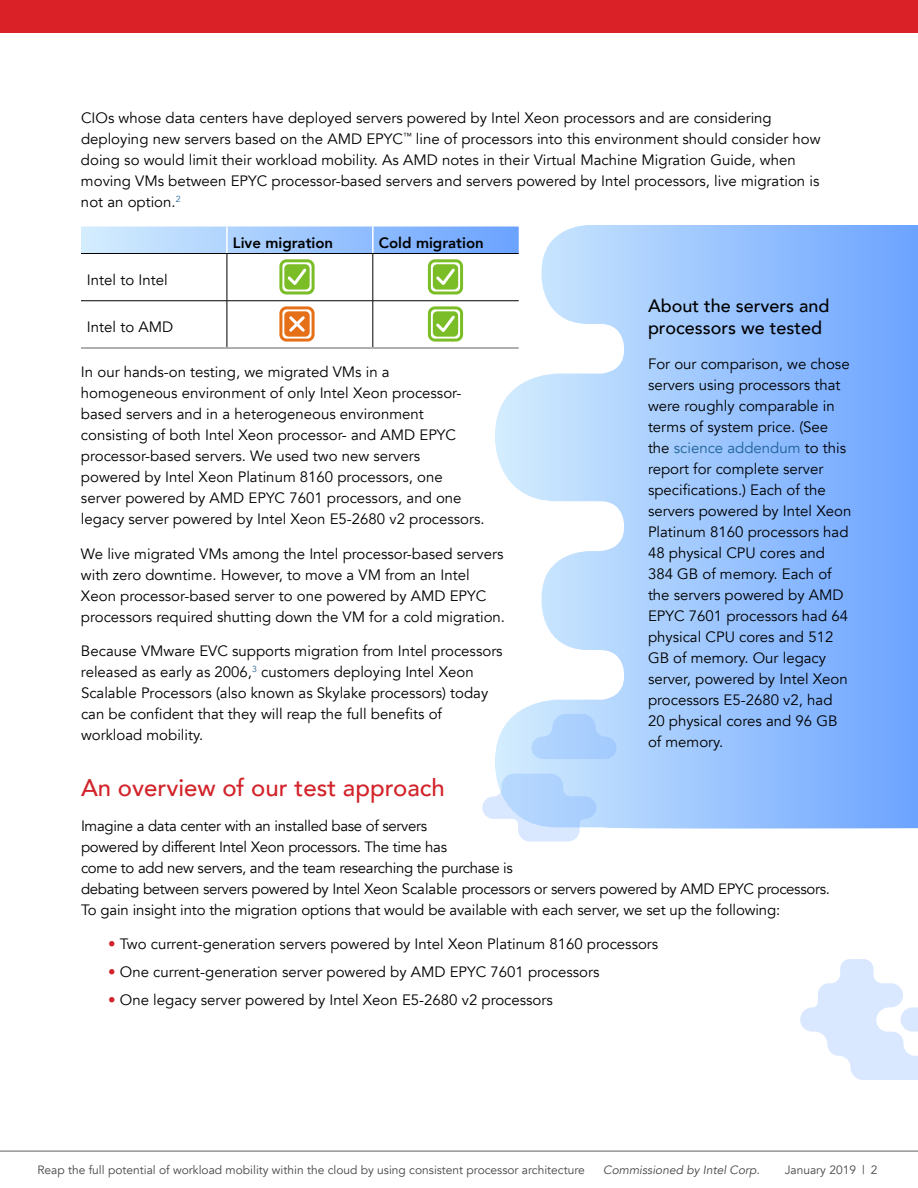
<style>
.page{position:relative;width:918px;height:1188px;background:#fff}
.page>*{position:absolute;margin:0;border:0;box-sizing:border-box;transform-origin:0 0}
.t1{font:500 24px "Avenir";color:#d2232a}
.t2{font:500 18px/21.6px "Avenir";color:#000}
.t3{font:15px/21px "Avenir";color:#000}
.t4{font:15px/21px "Avenir";letter-spacing:-.02em;color:#000}
.t5{font:800 15px "Avenir";color:#000}
.t6{font:12px "Avenir";color:#464547}
.t7{font:italic 12px "Avenir";color:#464547}
.s1{font-weight:800;color:#d2232a}
.s2{color:#1f6296}
</style>
<div class="page">
<hr style="left:0;top:1151px;width:918px;height:1px;background:#616264">
<svg style="left:495px;top:225px;width:423px;height:326px;background:#a6cbfe"></svg>
<svg style="left:495px;top:551px;width:423px;height:278px;background:#a3c9fe"></svg>
<svg style="left:81px;top:226px;width:438px;height:27px;background:#a1c8fe"></svg>
<hr style="left:226px;top:226px;width:2px;height:27px;background:#fff">
<hr style="left:372px;top:226px;width:2px;height:27px;background:#fff">
<hr style="left:227px;top:254px;width:1px;height:47px;background:#000">
<hr style="left:373px;top:254px;width:1px;height:47px;background:#000">
<hr style="left:81px;top:300px;width:146px;height:1px;background:#000">
<hr style="left:227px;top:300px;width:146px;height:1px;background:#000">
<hr style="left:227px;top:301px;width:1px;height:46px;background:#000">
<hr style="left:373px;top:300px;width:146px;height:1px;background:#000">
<hr style="left:373px;top:301px;width:1px;height:46px;background:#000">
<hr style="left:81px;top:253px;width:146px;height:1px;background:#000">
<hr style="left:227px;top:253px;width:146px;height:1px;background:#000">
<hr style="left:373px;top:253px;width:146px;height:1px;background:#000">
<hr style="left:81px;top:347px;width:146px;height:2px;background:#939598">
<hr style="left:227px;top:347px;width:146px;height:2px;background:#939598">
<hr style="left:373px;top:347px;width:146px;height:2px;background:#939598">
<svg style="left:531px;top:714px;width:86px;height:45px;background:#b1d4fe"></svg>
<svg style="left:482px;top:774px;width:115px;height:68px"></svg>
<svg style="left:800px;top:959px;width:118px;height:121px"></svg>
<div style="left:433px;top:264px;width:25px;height:26px;background:#7abd26;border-radius:4px"></div>
<div style="left:428px;top:259px;width:35px;height:35px;border:3px solid #7abd26;border-radius:6px"></div>
<svg style="left:433px;top:266px;width:25px;height:22px"></svg>
<div style="left:284px;top:264px;width:26px;height:26px;background:#7abd26;border-radius:4px"></div>
<div style="left:279px;top:259px;width:36px;height:35px;border:3px solid #7abd26;border-radius:6px"></div>
<svg style="left:285px;top:268px;width:24px;height:20px"></svg>
<div style="left:433px;top:311px;width:25px;height:26px;background:#7abd26;border-radius:4px"></div>
<div style="left:428px;top:306px;width:35px;height:36px;border:3px solid #7abd26;border-radius:6px"></div>
<svg style="left:433px;top:313px;width:25px;height:22px"></svg>
<div style="left:284px;top:311px;width:26px;height:26px;background:#e67017;border-radius:4px"></div>
<div style="left:279px;top:306px;width:36px;height:36px;border:3px solid #e67017;border-radius:6px"></div>
<svg style="left:289px;top:316px;width:16px;height:16px"></svg>
<div style="left:0;top:0;width:918px;height:32px;background:#da2128"></div>
<p class="t3" style="left:81px;top:108px;width:741px">CIOs whose data centers have deployed servers powered by Intel Xeon processors and are considering deploying new servers based on the AMD EPYC<sup>™</sup> line of processors into this environment should consider how doing so would limit their workload mobility. As AMD notes in their Virtual Machine Migration Guide, when moving VMs between EPYC processor-based servers and servers powered by Intel processors, live migration is not an option.<sup>2</sup></p>
<p class="t5" style="left:233px;top:231px;width:102px">Live migration</p>
<p class="t5" style="left:379px;top:231px;width:107px">Cold migration</p>
<p class="t3" style="left:87px;top:269px;width:82px">Intel to Intel</p>
<p class="t3" style="left:87px;top:316px;width:88px">Intel to AMD</p>
<p class="t3" style="left:81px;top:362px;width:405px">In our hands-on testing, we migrated VMs in a homogeneous environment of only Intel Xeon processor&shy;based servers and in a heterogeneous environment consisting of both Intel Xeon processor- and AMD EPYC processor-based servers. We used two new servers<br>powered by Intel Xeon Platinum 8160 processors, one server powered by AMD EPYC 7601 processors, and one legacy server powered by Intel Xeon E5-2680 v2 processors.</p>
<p class="t3" style="left:81px;top:543px;width:426px">We live migrated VMs among the Intel processor-based servers with zero downtime. However, to move a VM from an Intel Xeon processor-based server to one powered by AMD EPYC processors required shutting down the VM for a cold migration.</p>
<p class="t3" style="left:81px;top:641px;width:423px">Because VMware EVC supports migration from Intel processors released as early as 2006,<sup>3</sup> customers deploying Intel Xeon Scalable Processors (also known as Skylake processors) today can be confident that they will reap the full benefits of workload mobility.</p>
<h1 class="t1" style="left:81px;top:767px;width:365px">An overview of our test approach</h1>
<p class="t4" style="left:81px;top:815px;width:751px">Imagine a data center with an installed base of servers<br>powered by different Intel Xeon processors. The time has<br>come to add new servers, and the team researching the purchase is<br>debating between servers powered by Intel Xeon Scalable processors or servers powered by AMD EPYC processors.<br>To gain insight into the migration options that would be available with each server, we set up the following:</p>
<p class="t3" style="left:108px;top:934px;width:552px"><span class="s1">•</span> Two current-generation servers powered by Intel Xeon Platinum 8160 processors</p>
<p class="t3" style="left:108px;top:961px;width:493px"><span class="s1">•</span> One current-generation server powered by AMD EPYC 7601 processors</p>
<p class="t3" style="left:108px;top:989px;width:446px"><span class="s1">•</span> One legacy server powered by Intel Xeon E5-2680 v2 processors</p>
<p class="t2" style="left:648px;top:294px;width:183px">About the servers and processors we tested</p>
<p class="t3" style="left:648px;top:353px;width:205px">For our comparison, we chose servers using processors that were roughly comparable in terms of system price. (See the <span class="s2">science addendum</span> to this report for complete server specifications.) Each of the servers powered by Intel Xeon<br>Platinum 8160 processors had<br>48 physical CPU cores and<br>384 GB of memory. Each of the servers powered by AMD<br>EPYC 7601 processors had 64 physical CPU cores and 512<br>GB of memory. Our legacy server, powered by Intel Xeon processors E5-2680 v2, had<br>20 physical cores and 96 GB of memory.</p>
<p class="t6" style="left:37px;top:1163px;width:549px">Reap the full potential of workload mobility within the cloud by using consistent processor architecture</p>
<p class="t7" style="left:603px;top:1163px;width:158px">Commissioned by Intel Corp.</p>
<p class="t6" style="left:785px;top:1163px;width:94px">January 2019 | 2</p>
</div>
